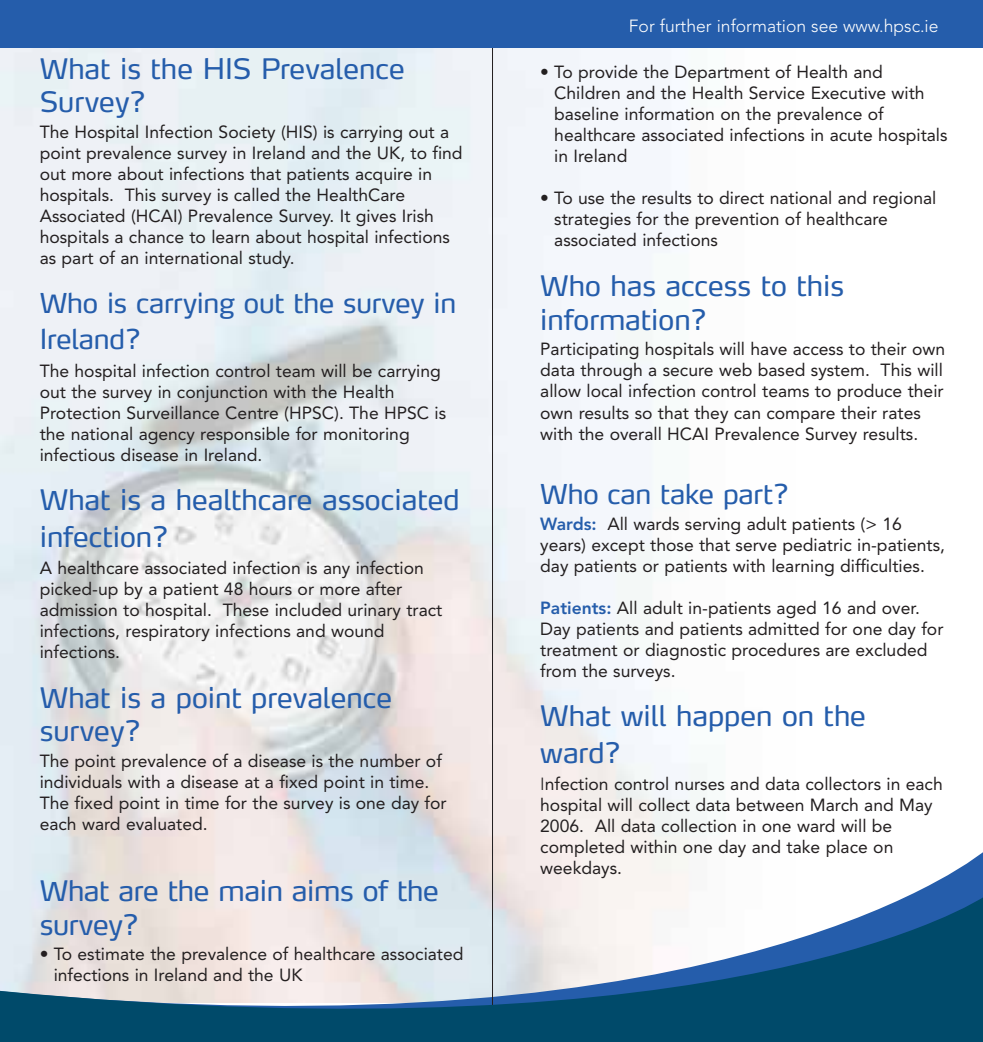
<style>
.page{position:relative;width:983px;height:1042px;background:#fff}
.page>*{position:absolute;margin:0;border:0;box-sizing:border-box;transform-origin:0 0}
.t1{font:28px/33.6px "Max";color:#255dab}
.t2{font:27.12px/35.9px "Max";letter-spacing:-.005em;color:#255dab}
.t3{font:17.5px/21px "Avenir";color:#231f20}
.t4{font:300 17.5px "Avenir";color:#fff}
.s1{font-weight:800;color:#255dab}
.s2{font-weight:300}
</style>
<div class="page">
<svg style="left:0;top:850px;width:982px;height:47px"></svg>
<hr style="left:492px;top:3px;width:1px;height:1039px;background:#231f20">
<div style="left:0;top:0;width:982px;height:48px;background:#255dab"></div>
<svg style="left:0;top:897px;width:982px;height:145px;background:#82a1b3"></svg>
<h1 class="t1" style="left:40px;top:55px;width:366px">What is the HIS Prevalence<br>Survey?</h1>
<p class="t3" style="left:40px;top:123px;width:424px">The Hospital Infection Society (HIS) is carrying out a point prevalence survey in Ireland and the UK, to find out more about infections that patients acquire in hospitals. This survey is called the HealthCare Associated (HCAI) Prevalence Survey. It gives Irish hospitals a chance to learn about hospital infections as part of an international study.</p>
<h2 class="t2" style="left:40px;top:289px;width:418px">Who is carrying out the survey in<br>Ireland?</h2>
<p class="t3" style="left:40px;top:361px;width:408px">The hospital infection control team will be carrying out the survey in conjunction with the Health Protection Surveillance Centre (HPSC). The HPSC is the national agency responsible for monitoring infectious disease in Ireland.</p>
<h1 class="t1" style="left:40px;top:485px;width:421px;line-height:36.4px">What is a healthcare associated infection?</h1>
<p class="t3" style="left:40px;top:559px;width:404px">A healthcare associated infection is any infection picked-up by a patient 48 hours or more after admission to hospital. These included urinary tract infections, respiratory infections and wound infections.</p>
<h1 class="t1" style="left:40px;top:684px;width:354px">What is a point prevalence survey?</h1>
<p class="t3" style="left:40px;top:752px;width:408px">The point prevalence of a disease is the number of individuals with a disease at a fixed point in time.<br>The fixed point in time for the survey is one day for each ward evaluated.</p>
<h1 class="t1" style="left:40px;top:877px;width:400px">What are the main aims of the survey?</h1>
<p class="t3" style="left:54px;top:945px;width:411px;text-indent:-14px">• To estimate the prevalence of healthcare associated infections in Ireland and the UK</p>
<p class="t4" style="left:628px;top:19px;width:311px">For further information see www.hpsc.ie</p>
<p class="t3" style="left:554px;top:63px;width:395px;text-indent:-14px">• To provide the Department of Health and Children and the Health Service Executive with baseline information on the prevalence of healthcare associated infections in acute hospitals in Ireland</p>
<p class="t3" style="left:554px;top:189px;width:383px;text-indent:-14px">• To use the results to direct national and regional strategies for the prevention of healthcare associated infections</p>
<h1 class="t1" style="left:540px;top:272px;width:305px">Who has access to this information?</h1>
<p class="t3" style="left:540px;top:340px;width:406px">Participating hospitals will have access to their own data through a secure web based system. This will allow local infection control teams to produce their own results so that they can compare their rates with the overall HCAI Prevalence Survey results.</p>
<h2 class="t2" style="left:540px;top:480px;width:250px">Who can take part?</h2>
<p class="t3" style="left:540px;top:514px;width:406px"><span class="s1">Wards:</span> All wards serving adult patients (&gt; 16 years) except those that serve pediatric in-patients, day patients or patients with learning difficulties.</p>
<p class="t3" style="left:540px;top:598px;width:404px"><span class="s1">Patients:</span> All adult in-patients aged 16 and over.<br>Day patients and patients admitted for one day for treatment or diagnostic procedures are excluded from the surveys.</p>
<h1 class="t1" style="left:540px;top:701px;width:327px;line-height:36.2px">What will happen on the ward?</h1>
<p class="t3" style="left:540px;top:775px;width:404px"><span class="s2">I</span>nfection control nurses and data collectors in each hospital will collect data between March and May 2006. All data collection in one ward will be completed within one day and take place on weekdays.</p>
</div>
